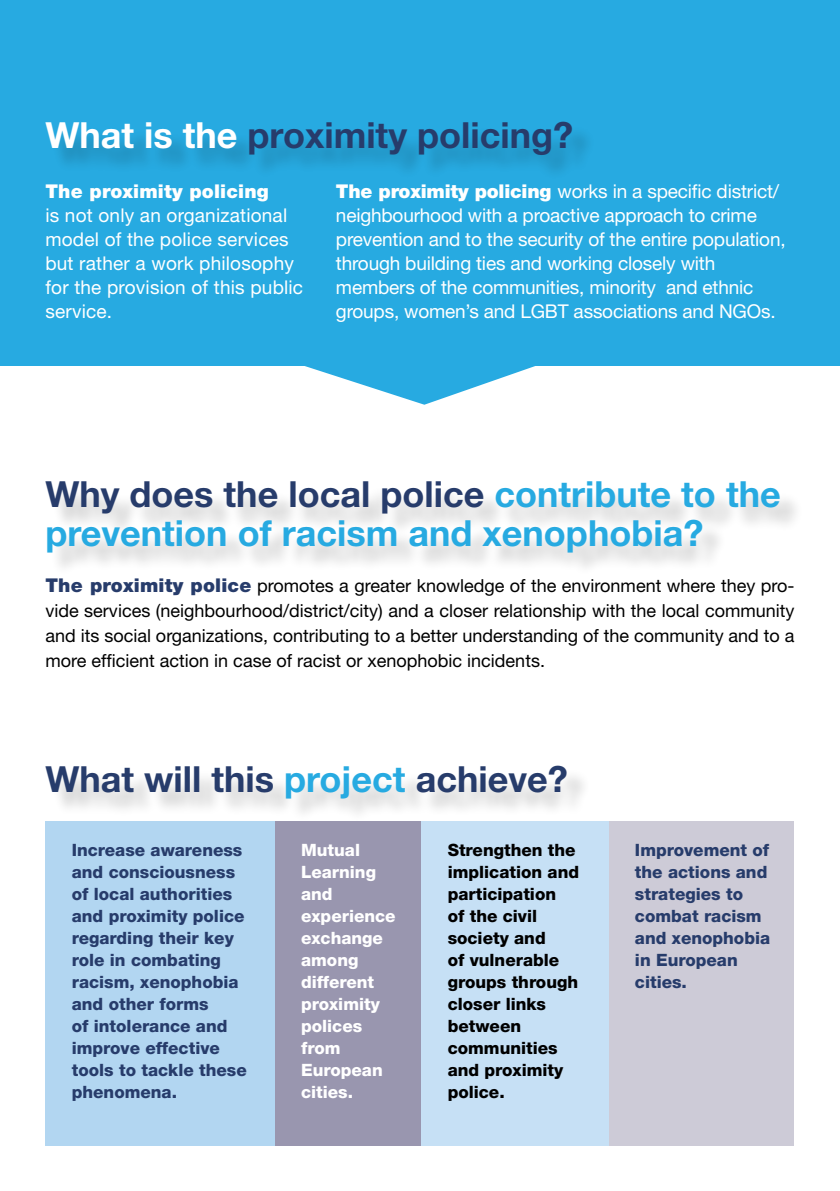
<style>
.page{position:relative;width:840px;height:1191px;background:#fff}
.page>*{position:absolute;margin:0;border:0;box-sizing:border-box;transform-origin:0 0}
.t1{font:700 36px "Helvetica Neue";color:#273c6b}
.t2{font:700 36px "Helvetica Neue";color:#27aae1}
.t3{font:19px/24px "Helvetica Neue";letter-spacing:-.01em;color:#fff}
.t4{font:19px/24px "Helvetica Neue";letter-spacing:.01em;color:#fff}
.t5{font:18px/25px "Helvetica Neue";color:#000;text-align:justify}
.Body_Text_Indent{font:800 17px/22px "Helvetica Neue";color:#273c6b}
.List_Paragraph{font:800 17px/22px "Helvetica Neue";color:#000}
.List_Paragraph-2{font:800 17px/22px "Helvetica Neue";color:#fff}
.s1{color:#fff}
.s2{font-weight:900}
.s3{color:#27aae1}
.s4{font-weight:900;font-size:19px;color:#273c6b}
</style>
<div class="page">
<div style="left:0;top:0;width:839px;height:365px;background:#27aae1"></div>
<div style="left:50px;top:126px;width:545px;height:54px;background:#000;opacity:.2"></div>
<div style="left:50px;top:769px;width:540px;height:53px;background:#000;opacity:.2"></div>
<svg style="left:298px;top:365px;width:242px;height:40px"></svg>
<div style="left:50px;top:485px;width:753px;height:92px;background:#000;opacity:.2"></div>
<div style="left:274px;top:820px;width:146px;height:325px;background:#9996af"></div>
<div style="left:45px;top:820px;width:229px;height:325px;background:#b2d6f1"></div>
<div style="left:608px;top:820px;width:185px;height:325px;background:#cdcbd7"></div>
<div style="left:421px;top:820px;width:187px;height:325px;background:#c6e0f5"></div>
<p class="t1" style="left:45px;top:113px;width:529px"><span class="s1">What is the</span> proximity policing?</p>
<p class="t4" style="left:45px;top:179px;width:259px"><span class="s2">The proximity policing<br></span>is not only an organizational model of the police services but rather a work philosophy for the provision of this public service.</p>
<p class="t3" style="left:336px;top:179px;width:451px"><span class="s2">The proximity policing</span> works in a specific district/ neighbourhood with a proactive approach to crime prevention and to the security of the entire population, through building ties and working closely with members of the communities, minority and ethnic groups, women’s and LGBT associations and NGOs.</p>
<p class="t1" style="left:45px;top:472px;width:736px">Why does the local police <span class="s3">contribute to the</span></p>
<p class="t2" style="left:45px;top:511px;width:659px">prevention of racism and xenophobia?</p>
<p class="t5" style="left:45px;top:573px;width:750px"><span class="s4">The proximity police</span> promotes a greater knowledge of the environment where they pro&shy;vide services (neighbourhood/district/city) and a closer relationship with the local community and its social organizations, contributing to a better understanding of the community and to a more efficient action in case of racist or xenophobic incidents.</p>
<p class="t1" style="left:45px;top:756px;width:523px">What will this <span class="s3">project</span> achieve?</p>
<p class="List_Paragraph" style="left:447px;top:839px;width:133px">Strengthen the implication and participation<br>of the civil society and<br>of vulnerable groups through closer links between communities and proximity police.</p>
<p class="Body_Text_Indent" style="left:72px;top:839px;width:176px">Increase awareness and consciousness of local authorities and proximity police regarding their key role in combating racism, xenophobia and other forms<br>of intolerance and improve effective tools to tackle these phenomena.</p>
<p class="Body_Text_Indent" style="left:634px;top:839px;width:137px">Improvement of the actions and strategies to combat racism and xenophobia in European cities.</p>
<p class="List_Paragraph-2" style="left:301px;top:839px;width:96px">Mutual<br>Learning and experience exchange among different proximity polices from<br>European cities.</p>
</div>
